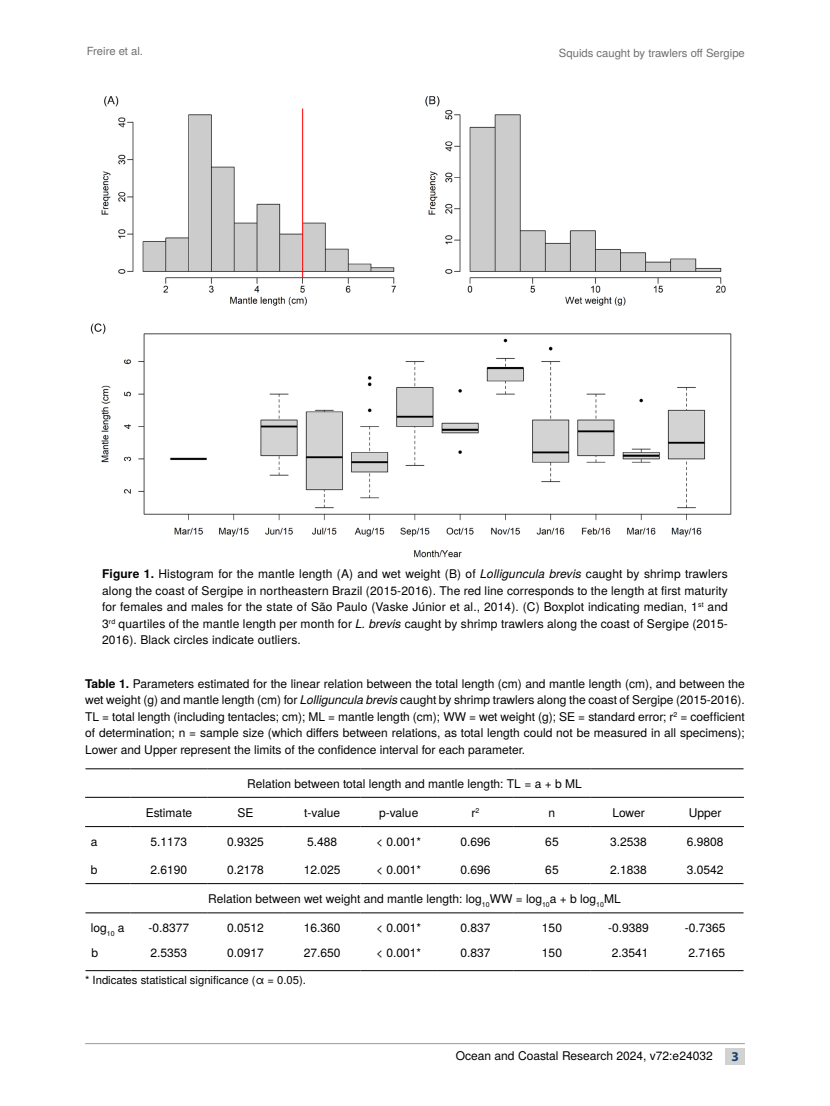
<style>
.page{position:relative;width:830px;height:1106px;background:#fff}
.page>*{position:absolute;margin:0;border:0;box-sizing:border-box;transform-origin:0 0}
.t1{font:700 13.5px "Myriad Pro";color:#134272}
.Tabela_figura_titulo{font:12px/16.5px "Te X Gyre Heros";color:#000;text-align:justify}
.Tabela_conteúdo{font:12px "Te X Gyre Heros";color:#000}
.t2{font:11.25px "Te X Gyre Heros";color:#6d6e71}
.Legenda{font:11.25px "Te X Gyre Heros";color:#000}
.s1{font-weight:700}
.s2{font-style:italic}
</style>
<div class="page">
<hr style="left:85px;top:1043px;width:659px;height:1px;background:#9a9a9b">
<div style="left:725px;top:1048px;width:19px;height:16px;background:#d2d2d2"></div>
<img style="left:90px;top:96px;width:642px;height:462px">
<hr style="left:85px;top:970px;width:45px;height:1px;background:#000">
<hr style="left:130px;top:970px;width:77px;height:1px;background:#000">
<hr style="left:207px;top:970px;width:77px;height:1px;background:#000">
<hr style="left:284px;top:970px;width:76px;height:1px;background:#000">
<hr style="left:360px;top:970px;width:77px;height:1px;background:#000">
<hr style="left:437px;top:970px;width:76px;height:1px;background:#000">
<hr style="left:513px;top:970px;width:77px;height:1px;background:#000">
<hr style="left:590px;top:970px;width:76px;height:1px;background:#000">
<hr style="left:666px;top:970px;width:77px;height:1px;background:#000">
<hr style="left:85px;top:768px;width:45px;height:1px;background:#000">
<hr style="left:130px;top:768px;width:77px;height:1px;background:#000">
<hr style="left:207px;top:768px;width:77px;height:1px;background:#000">
<hr style="left:284px;top:768px;width:76px;height:1px;background:#000">
<hr style="left:360px;top:768px;width:77px;height:1px;background:#000">
<hr style="left:437px;top:768px;width:76px;height:1px;background:#000">
<hr style="left:513px;top:768px;width:77px;height:1px;background:#000">
<hr style="left:590px;top:768px;width:76px;height:1px;background:#000">
<hr style="left:666px;top:768px;width:77px;height:1px;background:#000">
<hr style="left:85px;top:883px;width:45px;height:1px;background:#000">
<hr style="left:130px;top:883px;width:77px;height:1px;background:#000">
<hr style="left:207px;top:883px;width:77px;height:1px;background:#000">
<hr style="left:284px;top:883px;width:76px;height:1px;background:#000">
<hr style="left:360px;top:883px;width:77px;height:1px;background:#000">
<hr style="left:437px;top:883px;width:76px;height:1px;background:#000">
<hr style="left:513px;top:883px;width:77px;height:1px;background:#000">
<hr style="left:590px;top:883px;width:76px;height:1px;background:#000">
<hr style="left:666px;top:883px;width:77px;height:1px;background:#000">
<hr style="left:85px;top:912px;width:45px;height:1px;background:#000">
<hr style="left:130px;top:912px;width:77px;height:1px;background:#000">
<hr style="left:207px;top:912px;width:77px;height:1px;background:#000">
<hr style="left:284px;top:912px;width:76px;height:1px;background:#000">
<hr style="left:360px;top:912px;width:77px;height:1px;background:#000">
<hr style="left:437px;top:912px;width:76px;height:1px;background:#000">
<hr style="left:513px;top:912px;width:77px;height:1px;background:#000">
<hr style="left:590px;top:912px;width:76px;height:1px;background:#000">
<hr style="left:666px;top:912px;width:77px;height:1px;background:#000">
<hr style="left:85px;top:797px;width:45px;height:1px;background:#000">
<hr style="left:130px;top:797px;width:77px;height:1px;background:#000">
<hr style="left:207px;top:797px;width:77px;height:1px;background:#000">
<hr style="left:284px;top:797px;width:76px;height:1px;background:#000">
<hr style="left:360px;top:797px;width:77px;height:1px;background:#000">
<hr style="left:437px;top:797px;width:76px;height:1px;background:#000">
<hr style="left:513px;top:797px;width:77px;height:1px;background:#000">
<hr style="left:590px;top:797px;width:76px;height:1px;background:#000">
<hr style="left:666px;top:797px;width:77px;height:1px;background:#000">
<hr style="left:85px;top:826px;width:45px;height:1px;background:#000">
<hr style="left:130px;top:826px;width:77px;height:1px;background:#000">
<hr style="left:207px;top:826px;width:77px;height:1px;background:#000">
<hr style="left:284px;top:826px;width:76px;height:1px;background:#000">
<hr style="left:360px;top:826px;width:77px;height:1px;background:#000">
<hr style="left:437px;top:826px;width:76px;height:1px;background:#000">
<hr style="left:513px;top:826px;width:77px;height:1px;background:#000">
<hr style="left:590px;top:826px;width:76px;height:1px;background:#000">
<hr style="left:666px;top:826px;width:77px;height:1px;background:#000">
<p class="t2" style="left:87px;top:42px;width:58px">Freire et al.</p>
<p class="t2" style="left:558px;top:44px;width:187px">Squids caught by trawlers off Sergipe</p>
<p class="Tabela_figura_titulo" style="left:102px;top:564px;width:627px"><span class="s1">Figure 1.</span> Histogram for the mantle length (A) and wet weight (B) of <span class="s2">Lolliguncula brevis</span> caught by shrimp trawlers along the coast of Sergipe in northeastern Brazil (2015-2016). The red line corresponds to the length at first maturity for females and males for the state of São Paulo (Vaske Júnior et al., 2014). (C) Boxplot indicating median, 1<sup>st</sup> and 3<sup>rd</sup> quartiles of the mantle length per month for <span class="s2">L. brevis</span> caught by shrimp trawlers along the coast of Sergipe (2015- 2016). Black circles indicate outliers.</p>
<p class="Tabela_figura_titulo" style="left:85px;top:674px;width:661px"><span class="s1">Table 1.</span> Parameters estimated for the linear relation between the total length (cm) and mantle length (cm), and between the wet weight (g) and mantle length (cm) for <span class="s2">Lolliguncula brevis</span> caught by shrimp trawlers along the coast of Sergipe (2015-2016).<br>TL = total length (including tentacles; cm); ML = mantle length (cm); WW = wet weight (g); SE = standard error; r<sup>2</sup> = coefficient of determination; n = sample size (which differs between relations, as total length could not be measured in all specimens); Lower and Upper represent the limits of the confidence interval for each parameter.</p>
<p class="Tabela_conteúdo" style="left:247px;top:774px;width:336px">Relation between total length and mantle length: TL = a + b ML</p>
<p class="Tabela_conteúdo" style="left:146px;top:803px;width:48px">Estimate</p>
<p class="Tabela_conteúdo" style="left:237px;top:803px;width:18px">SE</p>
<p class="Tabela_conteúdo" style="left:304px;top:803px;width:37px">t-value</p>
<p class="Tabela_conteúdo" style="left:379px;top:803px;width:41px">p-value</p>
<p class="Tabela_conteúdo" style="left:471px;top:803px;width:9px">r<sup>2</sup></p>
<p class="Tabela_conteúdo" style="left:548px;top:803px;width:8px">n</p>
<p class="Tabela_conteúdo" style="left:612px;top:803px;width:34px">Lower</p>
<p class="Tabela_conteúdo" style="left:688px;top:803px;width:34px">Upper</p>
<p class="Tabela_conteúdo" style="left:91px;top:831px;width:8px">a</p>
<p class="Tabela_conteúdo" style="left:150px;top:831px;width:38px">5.1173</p>
<p class="Tabela_conteúdo" style="left:227px;top:831px;width:38px">0.9325</p>
<p class="Tabela_conteúdo" style="left:307px;top:831px;width:32px">5.488</p>
<p class="Tabela_conteúdo" style="left:376px;top:831px;width:47px">&lt; 0.001*</p>
<p class="Tabela_conteúdo" style="left:460px;top:831px;width:32px">0.696</p>
<p class="Tabela_conteúdo" style="left:545px;top:831px;width:15px">65</p>
<p class="Tabela_conteúdo" style="left:610px;top:831px;width:38px">3.2538</p>
<p class="Tabela_conteúdo" style="left:686px;top:831px;width:38px">6.9808</p>
<p class="Tabela_conteúdo" style="left:91px;top:860px;width:8px">b</p>
<p class="Tabela_conteúdo" style="left:150px;top:860px;width:38px">2.6190</p>
<p class="Tabela_conteúdo" style="left:227px;top:860px;width:38px">0.2178</p>
<p class="Tabela_conteúdo" style="left:303px;top:860px;width:38px">12.025</p>
<p class="Tabela_conteúdo" style="left:376px;top:860px;width:47px">&lt; 0.001*</p>
<p class="Tabela_conteúdo" style="left:460px;top:860px;width:32px">0.696</p>
<p class="Tabela_conteúdo" style="left:545px;top:860px;width:15px">65</p>
<p class="Tabela_conteúdo" style="left:610px;top:860px;width:38px">2.1838</p>
<p class="Tabela_conteúdo" style="left:686px;top:860px;width:38px">3.0542</p>
<p class="Tabela_conteúdo" style="left:208px;top:889px;width:414px">Relation between wet weight and mantle length: log<sub>10</sub>WW = log<sub>10</sub>a + b log<sub>10</sub>ML</p>
<p class="Tabela_conteúdo" style="left:91px;top:918px;width:35px">log<sub>10</sub> a</p>
<p class="Tabela_conteúdo" style="left:148px;top:918px;width:42px">-0.8377</p>
<p class="Tabela_conteúdo" style="left:227px;top:918px;width:38px">0.0512</p>
<p class="Tabela_conteúdo" style="left:303px;top:918px;width:38px">16.360</p>
<p class="Tabela_conteúdo" style="left:376px;top:918px;width:47px">&lt; 0.001*</p>
<p class="Tabela_conteúdo" style="left:460px;top:918px;width:32px">0.837</p>
<p class="Tabela_conteúdo" style="left:541px;top:918px;width:22px">150</p>
<p class="Tabela_conteúdo" style="left:608px;top:918px;width:42px">-0.9389</p>
<p class="Tabela_conteúdo" style="left:684px;top:918px;width:42px">-0.7365</p>
<p class="Tabela_conteúdo" style="left:91px;top:943px;width:8px">b</p>
<p class="Tabela_conteúdo" style="left:150px;top:943px;width:38px">2.5353</p>
<p class="Tabela_conteúdo" style="left:227px;top:943px;width:38px">0.0917</p>
<p class="Tabela_conteúdo" style="left:303px;top:943px;width:38px">27.650</p>
<p class="Tabela_conteúdo" style="left:376px;top:943px;width:47px">&lt; 0.001*</p>
<p class="Tabela_conteúdo" style="left:460px;top:943px;width:32px">0.837</p>
<p class="Tabela_conteúdo" style="left:541px;top:943px;width:22px">150</p>
<p class="Tabela_conteúdo" style="left:611px;top:943px;width:38px">2.3541</p>
<p class="Tabela_conteúdo" style="left:688px;top:943px;width:38px">2.7165</p>
<p class="Legenda" style="left:85px;top:970px;width:222px">* Indicates statistical significance (α = 0.05).</p>
<p class="Tabela_figura_titulo" style="left:455px;top:1046px;width:258px">Ocean and Coastal Research 2024, v72:e24032</p>
<p class="t1" style="left:731px;top:1048px;width:9px">3</p>
</div>
